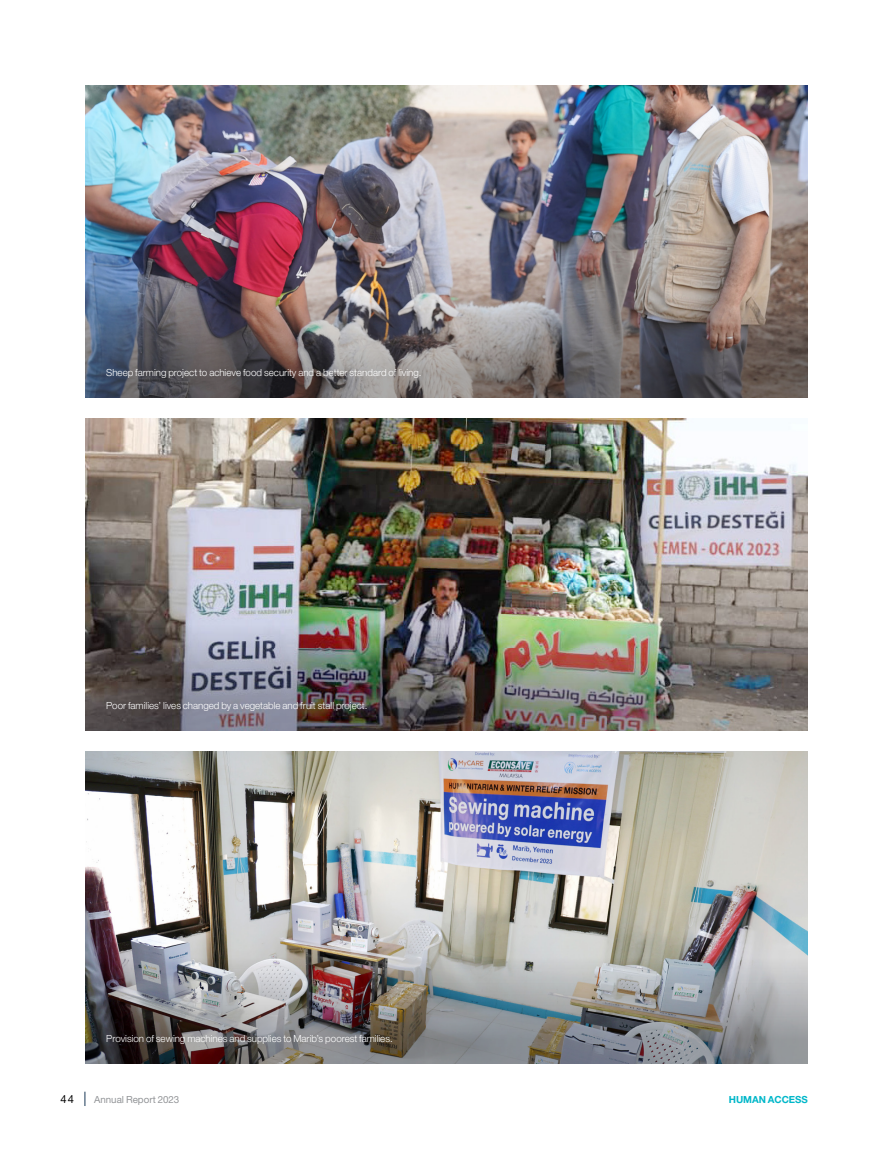
<style>
.page{position:relative;width:893px;height:1149px;background:#fff}
.page>*{position:absolute;margin:0;border:0;box-sizing:border-box;transform-origin:0 0}
.t1{font:12px "Bahij Helvetica Neue";color:#000}
.t2{font:300 10.5px "Bahij Helvetica Neue";color:#fff}
.t3{font:10.5px "Bahij Helvetica Neue";color:#939598}
.t4{font:700 10.5px "Bahij Helvetica Neue";color:#00b7c9}
</style>
<div class="page">
<svg style="left:84px;top:1091px;width:2px;height:14px"></svg>
<img style="left:85px;top:85px;width:723px;height:185px">
<img style="left:85px;top:418px;width:723px;height:185px">
<img style="left:85px;top:751px;width:723px;height:184px">
<img style="left:85px;top:270px;width:723px;height:128px">
<img style="left:85px;top:603px;width:723px;height:127px">
<img style="left:85px;top:935px;width:723px;height:128px">
<p class="t2" style="left:106px;top:366px;width:317px">Sheep farming project to achieve food security and a better standard of living.</p>
<p class="t2" style="left:106px;top:698px;width:263px">Poor families’ lives changed by a vegetable and fruit stall project.</p>
<p class="t2" style="left:106px;top:1031px;width:288px">Provision of sewing machines and supplies to Marib’s poorest families.</p>
<p class="t1" style="left:61px;top:1091px;width:15px">44</p>
<p class="t3" style="left:94px;top:1093px;width:87px">Annual Report 2023</p>
<p class="t4" style="left:729px;top:1093px;width:81px">HUMAN ACCESS</p>
</div>
